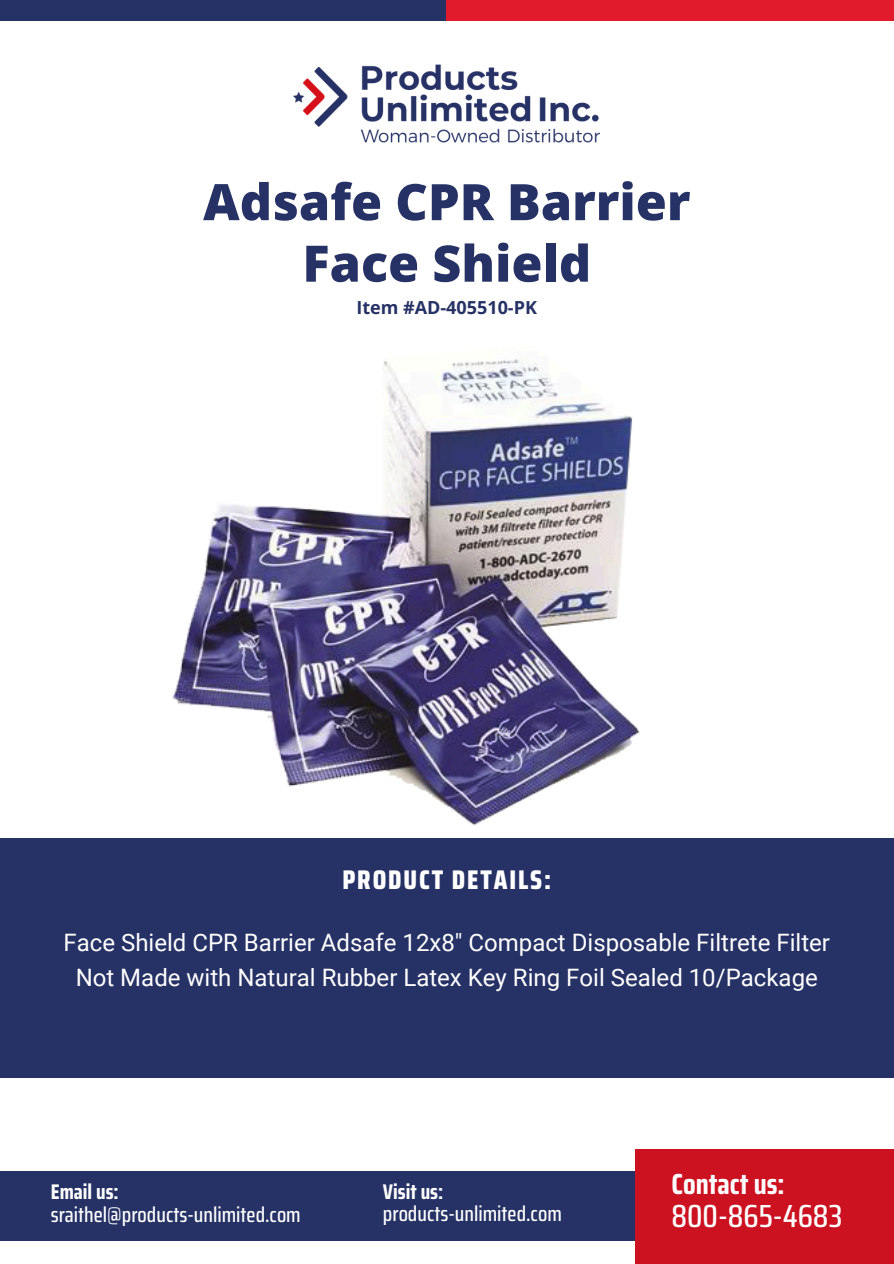
<style>
.page{position:relative;width:894px;height:1264px;background:#fff}
.page>*{position:absolute;margin:0;border:0;box-sizing:border-box;transform-origin:0 0}
.t1{font:800 50.25px "Open Sans";color:#263165}
.t2{font:500 31.95px "Saira Condensed";color:#fff}
.t3{font:700 29.1px "Saira Condensed";color:#fff}
.t4{font:800 27px "Saira Condensed";letter-spacing:.07em;color:#fff}
.t5{font:24px/34.8px "Roboto";color:#fff;text-align:center}
.t6{font:500 21.15px/22.5px "Saira Condensed";color:#fff}
.t7{font:700 18px "Open Sans";color:#263165}
.s1{font-weight:700}
</style>
<div class="page">
<img style="left:293px;top:64px;width:306px;height:79px">
<div style="left:0;top:1171px;width:666px;height:69px;background:#263165"></div>
<div style="left:635px;top:1148px;width:258px;height:115px;background:#cc1120"></div>
<div style="left:0;top:837px;width:893px;height:240px;background:#263165"></div>
<div style="left:0;top:0;width:445px;height:20px;background:#263165"></div>
<div style="left:445px;top:0;width:448px;height:20px;background:#e11b2b"></div>
<img style="left:45px;top:359px;width:802px;height:479px">
<p class="t1" style="left:203px;top:166px;width:488px">Adsafe CPR Barrier</p>
<h4 class="t1" style="left:302px;top:228px;width:290px">Face Shield</h4>
<p class="t7" style="left:356px;top:294px;width:182px">Item #AD-405510-PK</p>
<p class="t4" style="left:342px;top:857px;width:210px">PRODUCT DETAILS:</p>
<p class="t5" style="left:64px;top:925px;width:767px">Face Shield CPR Barrier Adsafe 12x8" Compact Disposable Filtrete Filter<br>Not Made with Natural Rubber Latex Key Ring Foil Sealed 10/Package</p>
<h2 class="t6" style="left:51px;top:1180px;width:251px"><span class="s1">Email us: </span>sraithel@products-unlimited.com</h2>
<h5 class="t6" style="left:383px;top:1179px;width:180px"><span class="s1">Visit us: </span>products-unlimited.com</h5>
<h5 class="t3" style="left:671px;top:1160px;width:115px">Contact us:</h5>
<h5 class="t2" style="left:671px;top:1190px;width:172px">800-865-4683</h5>
</div>
